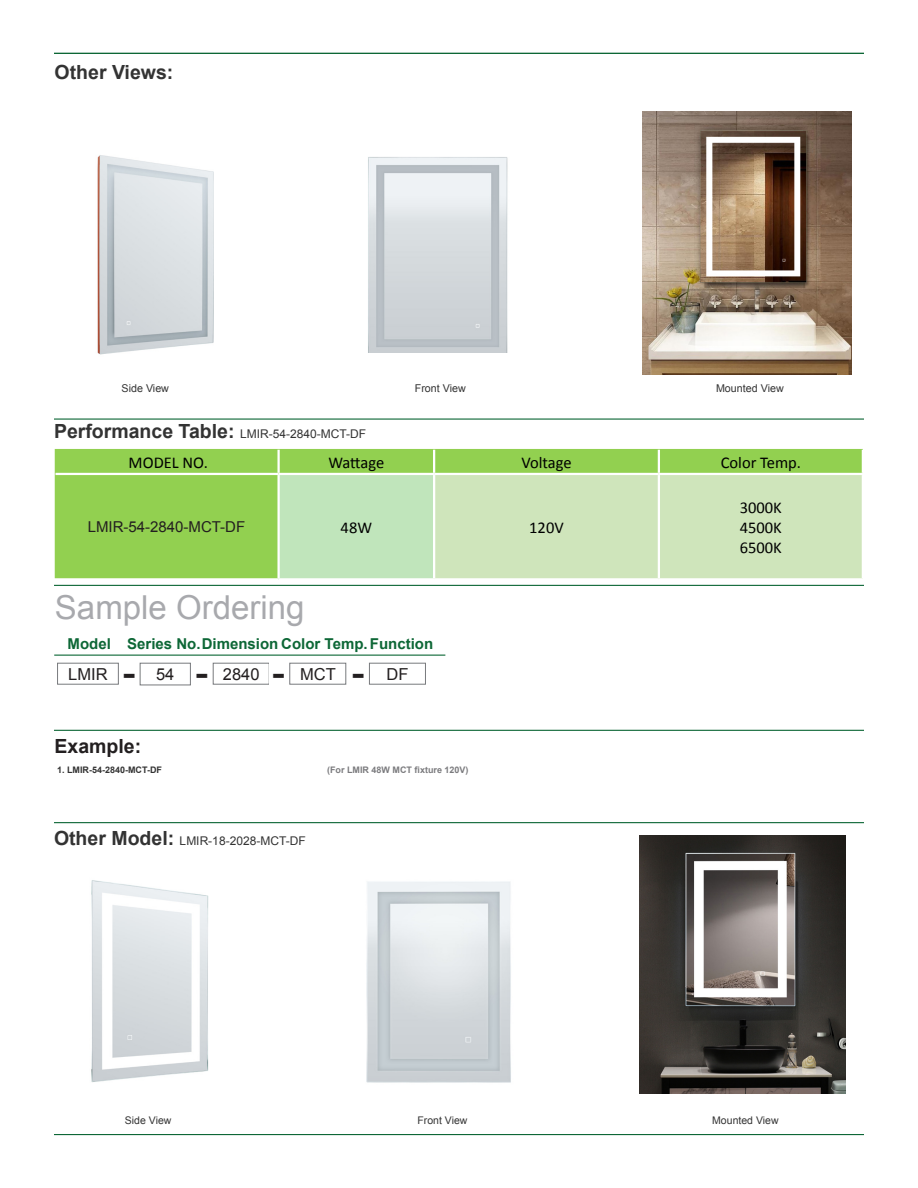
<style>
.page{position:relative;width:918px;height:1188px;background:#fff}
.page>*{position:absolute;margin:0;border:0;box-sizing:border-box;transform-origin:0 0}
.t1{font:33px "Arial";color:#a8a9ad}
.t2{font:700 28.5px "Verdana";color:#231f20}
.t3{font:700 19.5px "Arial";color:#333}
.t4{font:700 19.5px "Arial";color:#231f20}
.t5{font:16.5px "Calibri";color:#000}
.t6{font:16.5px "Arial";color:#231f20}
.t7{font:700 15px "Arial";color:#0d6736}
.t8{font:15px "Arial";color:#231f20}
.t9{font:12px "Arial";color:#333}
.t10{font:10.8px "Arial";color:#333}
.t11{font:10.5px "Arial";color:#333}
.t12{font:700 9px "Arial";color:#7b7b7e}
.t13{font:700 9px "Arial";color:#333}
.s1{font-weight:700;font-size:19.5px}
</style>
<div class="page">
<hr style="left:54px;top:418px;width:810px;height:2px;background:#0d6736">
<hr style="left:54px;top:585px;width:810px;height:1px;background:#0d6736">
<hr style="left:54px;top:53px;width:810px;height:1px;background:#0d6736">
<div style="left:55px;top:449px;width:808px;height:129px;background:#92d050"></div>
<div style="left:279px;top:474px;width:155px;height:105px;background:#c0e5bb"></div>
<div style="left:435px;top:475px;width:427px;height:103px;background:#cfe5bb"></div>
<hr style="left:277px;top:450px;width:3px;height:23px;background:#fff">
<hr style="left:433px;top:450px;width:2px;height:23px;background:#fff">
<hr style="left:658px;top:450px;width:2px;height:23px;background:#fff">
<hr style="left:862px;top:450px;width:2px;height:23px;background:#fff">
<hr style="left:56px;top:473px;width:223px;height:2px;background:#fff">
<hr style="left:277px;top:475px;width:3px;height:103px;background:#fff">
<hr style="left:433px;top:475px;width:2px;height:103px;background:#fff">
<hr style="left:658px;top:475px;width:2px;height:103px;background:#fff">
<hr style="left:862px;top:475px;width:2px;height:103px;background:#fff">
<hr style="left:279px;top:473px;width:155px;height:2px;background:#fff">
<hr style="left:434px;top:473px;width:225px;height:2px;background:#fff">
<hr style="left:659px;top:473px;width:205px;height:2px;background:#fff">
<hr style="left:279px;top:578px;width:155px;height:2px;background:#fff">
<div style="left:57px;top:663px;width:62px;height:22px;border:1px solid #787a7d"></div>
<div style="left:213px;top:663px;width:57px;height:22px;border:1px solid #787a7d"></div>
<div style="left:140px;top:663px;width:51px;height:22px;border:1px solid #787a7d"></div>
<div style="left:289px;top:663px;width:57px;height:22px;border:1px solid #787a7d"></div>
<div style="left:369px;top:663px;width:57px;height:22px;border:1px solid #787a7d"></div>
<hr style="left:54px;top:655px;width:391px;height:1px;background:#0d6736">
<hr style="left:54px;top:730px;width:810px;height:1px;background:#0d6736">
<hr style="left:54px;top:822px;width:810px;height:1px;background:#0d6736">
<hr style="left:54px;top:1134px;width:810px;height:1px;background:#0d6736">
<img style="left:91px;top:880px;width:118px;height:202px">
<img style="left:366px;top:881px;width:145px;height:202px">
<img style="left:640px;top:836px;width:205px;height:258px">
<img style="left:97px;top:155px;width:117px;height:200px">
<img style="left:368px;top:157px;width:140px;height:195px">
<img style="left:642px;top:111px;width:210px;height:264px">
<p class="t3" style="left:55px;top:59px;width:120px">Other Views:</p>
<p class="t10" style="left:122px;top:381px;width:49px">Side View</p>
<p class="t10" style="left:415px;top:381px;width:53px">Front View</p>
<p class="t10" style="left:716px;top:381px;width:69px">Mounted View</p>
<p class="t9" style="left:54px;top:426px;width:314px"><span class="s1">Performance Table:</span> LMIR-54-2840-MCT-DF</p>
<p class="t5" style="left:129px;top:452px;width:81px">MODEL NO.</p>
<p class="t5" style="left:328px;top:452px;width:57px">Wattage</p>
<p class="t5" style="left:521px;top:452px;width:52px">Voltage</p>
<p class="t5" style="left:721px;top:452px;width:82px">Color Temp.</p>
<p class="t8" style="left:88px;top:517px;width:159px">LMIR-54-2840-MCT-DF</p>
<p class="t5" style="left:341px;top:517px;width:33px">48W</p>
<p class="t5" style="left:529px;top:517px;width:36px">120V</p>
<p class="t1" style="left:55px;top:586px;width:251px">Sample Ordering</p>
<p class="t7" style="left:68px;top:634px;width:45px">Model</p>
<p class="t7" style="left:127px;top:634px;width:307px">Series No.Dimension Color Temp.Function</p>
<p class="t6" style="left:68px;top:663px;width:41px">LMIR</p>
<p class="t6" style="left:156px;top:663px;width:20px">54</p>
<p class="t6" style="left:223px;top:663px;width:38px">2840</p>
<p class="t6" style="left:300px;top:663px;width:37px">MCT</p>
<p class="t6" style="left:386px;top:663px;width:23px">DF</p>
<p class="t2" style="left:122px;top:656px;width:15px">-</p>
<p class="t2" style="left:195px;top:656px;width:15px">-</p>
<p class="t2" style="left:272px;top:656px;width:15px">-</p>
<p class="t2" style="left:352px;top:656px;width:15px">-</p>
<p class="t4" style="left:55px;top:733px;width:88px">Example:</p>
<p class="t13" style="left:57px;top:763px;width:107px">1. LMIR-54-2840-MCT-DF</p>
<p class="t12" style="left:327px;top:763px;width:143px">(For LMIR 48W MCT fixture 120V)</p>
<p class="t9" style="left:54px;top:833px;width:253px"><span class="s1">Other Model:</span> LMIR-18-2028-MCT-DF</p>
<p class="t5" style="left:740px;top:497px;width:44px">3000K</p>
<p class="t5" style="left:740px;top:517px;width:44px">4500K</p>
<p class="t5" style="left:740px;top:537px;width:44px">6500K</p>
<p class="t11" style="left:125px;top:1113px;width:48px">Side View</p>
<p class="t11" style="left:418px;top:1113px;width:51px">Front View</p>
<p class="t11" style="left:712px;top:1113px;width:68px">Mounted View</p>
</div>
